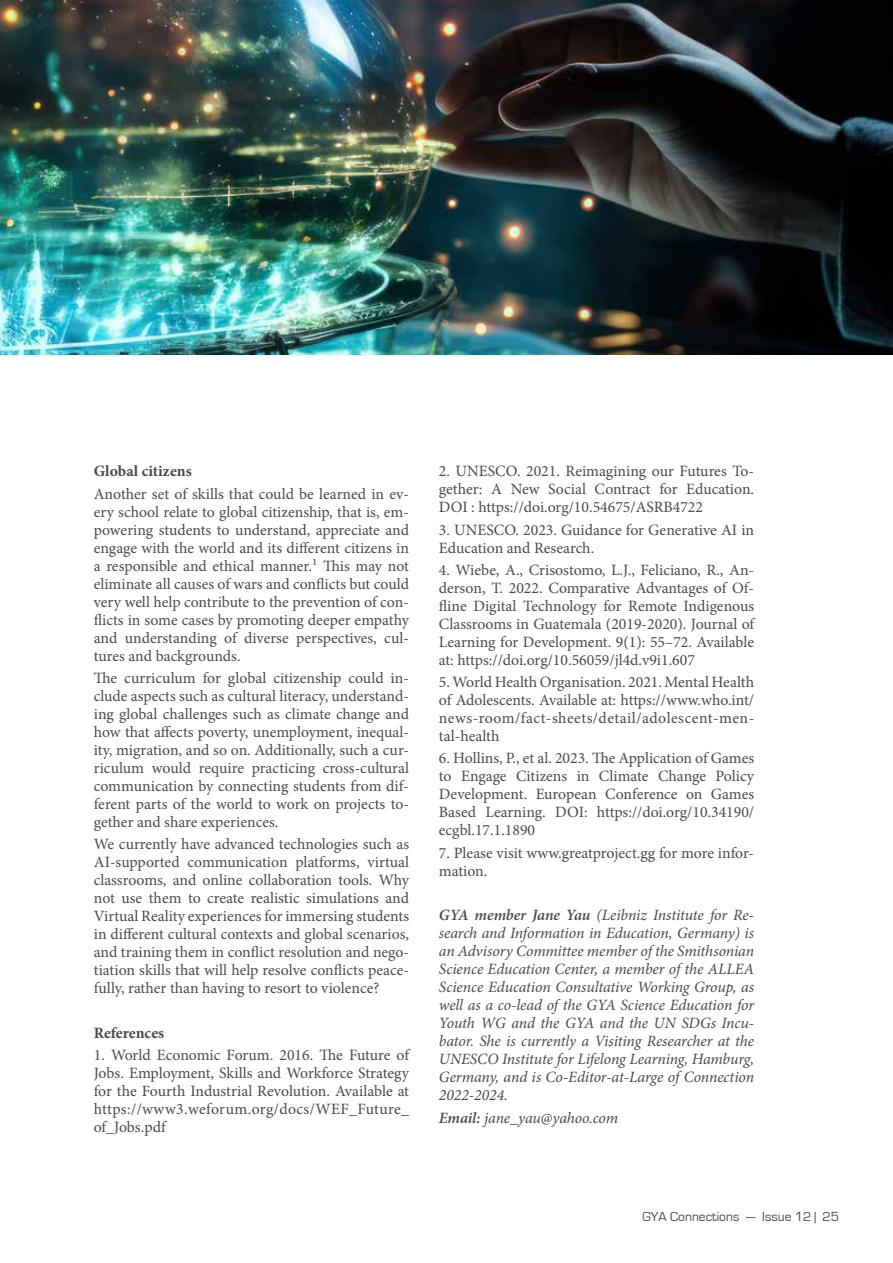
<style>
.page{position:relative;width:893px;height:1263px;background:#fff}
.page>*{position:absolute;margin:0;border:0;box-sizing:border-box;transform-origin:0 0}
.t1{font:15.75px/18px "Minion Pro";color:#4a4a49;text-align:justify}
.t2{font:italic 15.75px/18px "Minion Pro";letter-spacing:-.005em;color:#4a4a49;text-align:justify}
.t3{font:700 15.75px "Minion Pro";color:#4a4a49}
.t4{font:13.5px "Eurostile";color:#4a4a49}
.s1{font-weight:600}
</style>
<div class="page">
<img style="left:0;top:0;width:893px;height:354px">
<p class="t3" style="left:94px;top:460px;width:99px">Global citizens</p>
<p class="t1" style="left:94px;top:484px;width:317px">Another set of skills that could be learned in ev&shy;ery school relate to global citizenship, that is, em&shy;powering students to understand, appreciate and engage with the world and its different citizens in a responsible and ethical manner.1 This may not eliminate all causes of wars and conflicts but could very well help contribute to the prevention of con&shy;flicts in some cases by promoting deeper empathy and understanding of diverse perspectives, cul&shy;tures and backgrounds.</p>
<p class="t1" style="left:94px;top:669px;width:317px">The curriculum for global citizenship could in&shy;clude aspects such as cultural literacy, understand&shy;ing global challenges such as climate change and how that affects poverty, unemployment, inequal&shy;ity, migration, and so on. Additionally, such a cur&shy;riculum would require practicing cross-cultural communication by connecting students from dif&shy;ferent parts of the world to work on projects to&shy;gether and share experiences.</p>
<p class="t1" style="left:94px;top:835px;width:317px">We currently have advanced technologies such as AI-supported communication platforms, virtual classrooms, and online collaboration tools. Why not use them to create realistic simulations and Virtual Reality experiences for immersing students in different cultural contexts and global scenarios, and training them in conflict resolution and nego&shy;tiation skills that will help resolve conflicts peace&shy;fully, rather than having to resort to violence?</p>
<p class="t3" style="left:94px;top:1021px;width:72px">References</p>
<p class="t1" style="left:94px;top:1046px;width:317px">1. World Economic Forum. 2016. The Future of Jobs. Employment, Skills and Workforce Strategy for the Fourth Industrial Revolution. Available at https://www3.weforum.org/docs/WEF_Future_ of_Jobs.pdf</p>
<p class="t1" style="left:439px;top:462px;width:317px">2. UNESCO. 2021. Reimagining our Futures To&shy;gether: A New Social Contract for Education.<br>DOI : https://doi.org/10.54675/ASRB4722</p>
<p class="t1" style="left:439px;top:521px;width:317px">3. UNESCO. 2023. Guidance for Generative AI in<br>Education and Research.</p>
<p class="t1" style="left:439px;top:561px;width:317px">4. Wiebe, A., Crisostomo, L.J., Feliciano, R., An&shy;derson, T. 2022. Comparative Advantages of Of&shy;fline Digital Technology for Remote Indigenous Classrooms in Guatemala (2019-2020). Journal of Learning for Development. 9(1): 55–72. Available at: https://doi.org/10.56059/jl4d.v9i1.607</p>
<p class="t1" style="left:439px;top:673px;width:317px">5. World Health Organisation. 2021. Mental Health of Adolescents. Available at: https://www.who.int/ news-room/fact-sheets/detail/adolescent-men&shy;tal-health</p>
<p class="t1" style="left:439px;top:749px;width:317px">6. Hollins, P., et al. 2023. The Application of Games to Engage Citizens in Climate Change Policy Development. European Conference on Games Based Learning. DOI: https://doi.org/10.34190/ ecgbl.17.1.1890</p>
<p class="t1" style="left:439px;top:844px;width:317px">7. Please visit www.greatproject.gg for more infor&shy;mation.</p>
<p class="t2" style="left:439px;top:906px;width:317px"><span class="s1">GYA member Jane Yau</span> (Leibniz Institute for Re&shy;search and Information in Education, Germany) is an Advisory Committee member of the Smithsonian Science Education Center, a member of the ALLEA Science Education Consultative Working Group, as well as a co-lead of the GYA Science Education for Youth WG and the GYA and the UN SDGs Incu&shy;bator. She is currently a Visiting Researcher at the UNESCO Institute for Lifelong Learning, Hamburg, Germany, and is Co-Editor-at-Large of Connection 2022-2024.</p>
<p class="t2" style="left:439px;top:1108px;width:181px"><span class="s1">Email:</span> jane_yau@yahoo.com</p>
<p class="t4" style="left:643px;top:1209px;width:198px">GYA Connections — Issue 12 | 25</p>
</div>
